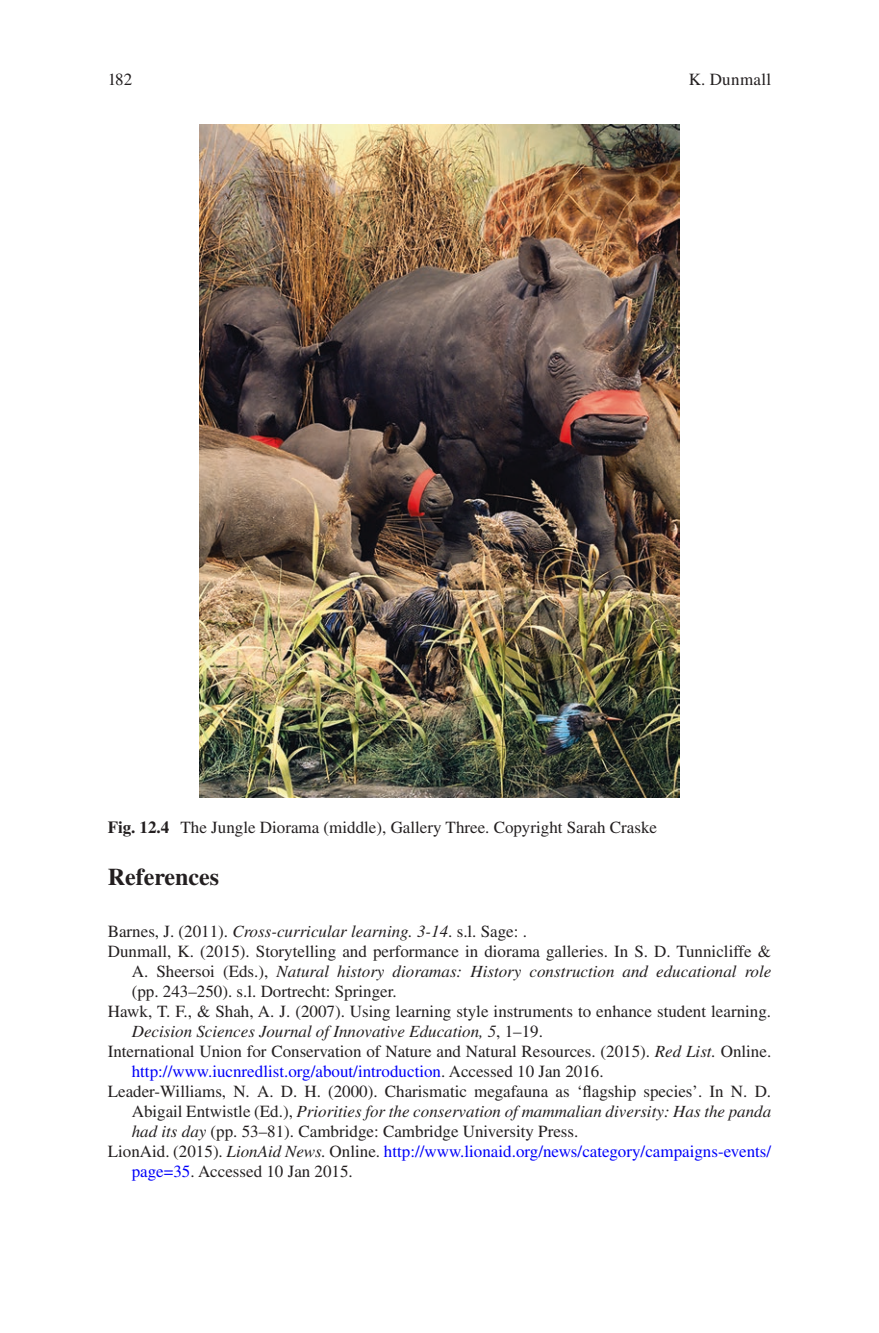
<style>
.page{position:relative;width:879px;height:1333px;background:#fff}
.page>*{position:absolute;margin:0;border:0;box-sizing:border-box;transform-origin:0 0}
.t1{font:700 24px "Rxdcsn Jmxkwx Times LT Std";color:#231f20}
.t2{font:17px/20px "Jvfwcv Hqsdcn Times LT Std";color:#231f20}
.t3{font:italic 17px "Lmqdrh Lmhtkp Times LT Std";color:#231f20}
.t4{font:17px "Jvfwcv Hqsdcn Times LT Std";color:#0000fa}
.t5{font:17px "Ddhmfq Ggymmx Times LT Std";letter-spacing:.02em;color:#231f20}
.s1{font-family:"Rxdcsn Jmxkwx Times LT Std";font-weight:700}
.s2{font-family:"Jvfwcv Hqsdcn Times LT Std";font-style:normal}
.s3{font-family:"Lmqdrh Lmhtkp Times LT Std";font-style:italic}
.s4{color:#231f20}
.s5{font-family:"Lmqdrh Lmhtkp Times LT Std";font-style:italic;color:#231f20}
.s6{color:#0000fa}
</style>
<div class="page">
<img style="left:199px;top:124px;width:480px;height:673px">
<p class="t2" style="left:108px;top:69px;width:26px">182</p>
<p class="t5" style="left:688px;top:70px;width:84px">K. Dunmall</p>
<p class="t2" style="left:108px;top:817px;width:550px"><span class="s1">Fig. 12.4</span> The Jungle Diorama (middle), Gallery Three. Copyright Sarah Craske</p>
<h1 class="t1" style="left:108px;top:863px;width:113px">References</h1>
<p class="t3" style="left:108px;top:922px;width:421px"><span class="s2">Barnes, J. (2011).</span> Cross-curricular learning. 3-14<span class="s2">. s.l. Sage: .</span></p>
<p class="t2" style="left:108px;top:941px;width:665px">Dunmall, K. (2015). Storytelling and performance in diorama galleries. In S. D. Tunnicliffe &amp;</p>
<p class="t3" style="left:132px;top:962px;width:641px"><span class="s2">A. Sheersoi (Eds.),</span> Natural history dioramas: History construction and educational role</p>
<p class="t2" style="left:108px;top:981px;width:665px;text-indent:24px">(pp. 243–250). s.l. Dortrecht: Springer.<br>Hawk, T. F., &amp; Shah, A. J. (2007). Using learning style instruments to enhance student learning.</p>
<p class="t3" style="left:132px;top:1022px;width:413px">Decision Sciences Journal of Innovative Education, 5<span class="s2">, 1–19.</span></p>
<p class="t2" style="left:108px;top:1041px;width:665px">International Union for Conservation of Nature and Natural Resources. (2015). <span class="s3">Red List.</span> Online.</p>
<p class="t4" style="left:132px;top:1062px;width:473px">http://www.iucnredlist.org/about/introduction<span class="s4">. Accessed 10 Jan 2016.</span></p>
<p class="t2" style="left:108px;top:1081px;width:665px">Leader-Williams, N. A. D. H. (2000). Charismatic megafauna as ‘flagship species’. In N. D.</p>
<p class="t3" style="left:132px;top:1102px;width:641px"><span class="s2">Abigail Entwistle (Ed.),</span> Priorities for the conservation of mammalian diversity: Has the panda</p>
<p class="t2" style="left:132px;top:1121px;width:448px"><span class="s3">had its day</span> (pp. 53–81). Cambridge: Cambridge University Press.</p>
<p class="t4" style="left:108px;top:1142px;width:665px"><span class="s4">LionAid. (2015).</span> <span class="s5">LionAid News.</span> <span class="s4">Online.</span> http://www.lionaid.org/news/category/campaigns-events/</p>
<p class="t2" style="left:132px;top:1161px;width:223px"><span class="s6">page=35</span>. Accessed 10 Jan 2015.</p>
</div>
